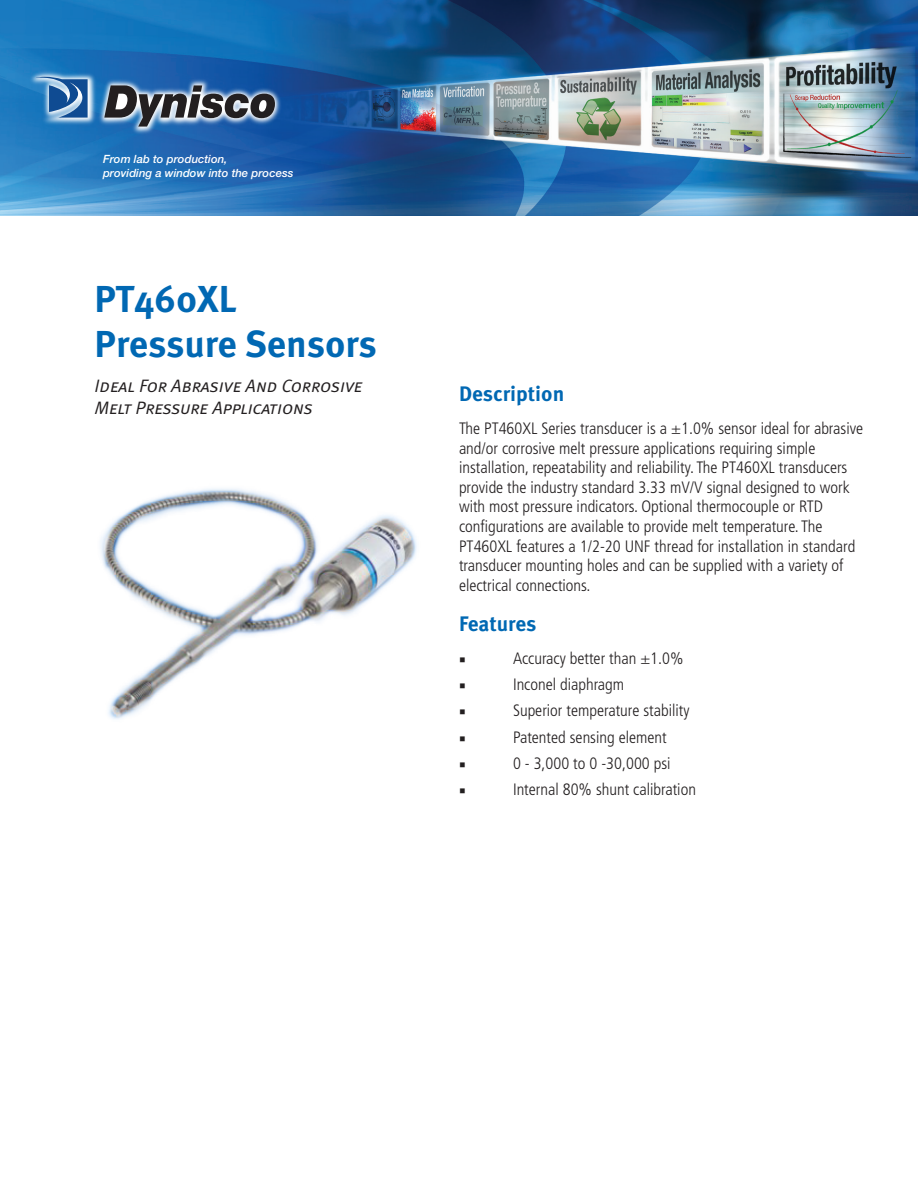
<style>
.page{position:relative;width:918px;height:1188px;background:#fff}
.page>*{position:absolute;margin:0;border:0;box-sizing:border-box;transform-origin:0 0}
.t1{font:700 37.5px/45px "Meta OT";color:#0168b3}
.Description___Featur{font:700 21px "Meta OT";color:#0168b3}
.Body{font:700 21px "Meta OT";letter-spacing:-.01em;color:#0168b3}
.t2{font:18px/21.6px "Meta Normal LF Italic Caps";letter-spacing:-.005em;color:#231f20}
.Body-2{font:300 condensed 16.5px/19.5px "Frutiger LT Std";color:#231f20}
.t3{font:16.5px "Minion Pro";color:#231f20}
.t4{font:italic 500 11.4px/13.5px "Helvetica Neue LT Std";color:#fff}
</style>
<div class="page">
<img style="left:0;top:0;width:918px;height:216px">
<img style="left:28px;top:70px;width:253px;height:65px">
<svg style="left:104px;top:85px;width:171px;height:42px;background:#5b6f88"></svg>
<svg style="left:35px;top:77px;width:53px;height:41px;background:#4c82b8"></svg>
<img style="left:100px;top:488px;width:317px;height:231px">
<p class="t4" style="left:103px;top:152px;width:192px">From lab to production,<br>providing a window into the process</p>
<p class="t1" style="left:94px;top:277px;width:284px">PT460XL<br>Pressure Sensors</p>
<p class="t2" style="left:94px;top:375px;width:269px">Ideal For Abrasive And Corrosive<br>Melt Pressure Applications</p>
<p class="Description___Featur" style="left:459px;top:381px;width:107px">Description</p>
<p class="Body-2" style="left:459px;top:419px;width:406px">The PT460XL Series transducer is a ±1.0% sensor ideal for abrasive and/or corrosive melt pressure applications requiring simple installation, repeatability and reliability. The PT460XL transducers provide the industry standard 3.33 mV/V signal designed to work with most pressure indicators. Optional thermocouple or RTD configurations are available to provide melt temperature. The PT460XL features a 1/2-20 UNF thread for installation in standard transducer mounting holes and can be supplied with a variety of electrical connections.</p>
<p class="Body" style="left:459px;top:610px;width:79px">Features</p>
<p class="t3" style="left:459px;top:648px;width:8px">■</p>
<p class="Body-2" style="left:513px;top:649px;width:172px">Accuracy better than ±1.0%</p>
<p class="t3" style="left:459px;top:674px;width:8px">■</p>
<p class="Body-2" style="left:513px;top:675px;width:113px">Inconel diaphragm</p>
<p class="t3" style="left:459px;top:700px;width:8px">■</p>
<p class="Body-2" style="left:513px;top:701px;width:178px">Superior temperature stability</p>
<p class="t3" style="left:459px;top:726px;width:8px">■</p>
<p class="Body-2" style="left:513px;top:728px;width:155px">Patented sensing element</p>
<p class="t3" style="left:459px;top:753px;width:8px">■</p>
<p class="Body-2" style="left:513px;top:754px;width:159px">0 - 3,000 to 0 -30,000 psi</p>
<p class="t3" style="left:459px;top:779px;width:8px">■</p>
<p class="Body-2" style="left:513px;top:780px;width:184px">Internal 80% shunt calibration</p>
</div>
